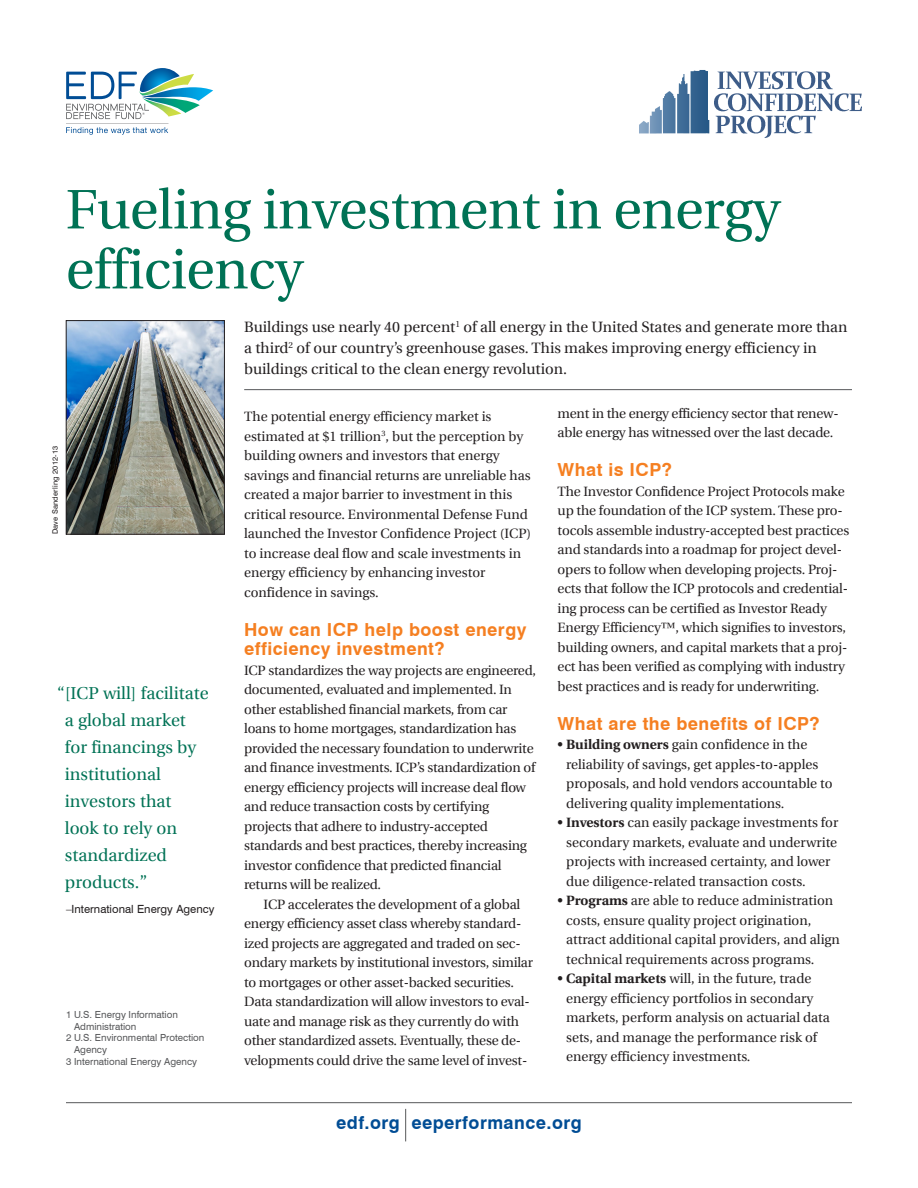
<style>
.page{position:relative;width:918px;height:1188px;background:#fff}
.page>*{position:absolute;margin:0;border:0;box-sizing:border-box;transform-origin:0 0}
.Main_Head_Energy{font:55.5px/60px "Utopia";letter-spacing:-.01em;color:#007255}
.Head_A_Energy{font:700 18px/19.5px "Swiss 721 BT";letter-spacing:.025em;color:#f57f21}
.t1{font:700 18px "Swiss 721 BT";letter-spacing:.025em;color:#014d95}
.Quote_Energy{font:17.25px/27px "Utopia";color:#007255}
.Deck{font:15px/21px "Utopia";color:#231f20}
.Text_No_Indent{font:13.5px/19.5px "Utopia";letter-spacing:-.01em;color:#231f20}
.Text{font:13.5px/19.5px "Utopia";letter-spacing:-.015em;color:#231f20}
.Quote_Attribution{font:11.25px "Swiss 721 BT";color:#231f20}
.t2{font:9.75px/11.7px "Swiss 721 BT";color:#57585a}
.Photo_Credit{font:7.5px "Swiss 721 BT";letter-spacing:.025em;color:#231f20}
.s1{font-weight:700}
</style>
<div class="page">
<hr style="left:66px;top:1102px;width:786px;height:1px;background:#57585a">
<hr style="left:405px;top:1109px;width:1px;height:32px;background:#57585a">
<hr style="left:244px;top:389px;width:608px;height:1px;background:#57585a">
<img style="left:68px;top:322px;width:155px;height:210px">
<div style="left:66px;top:320px;width:159px;height:214px;border:1px solid #231f20"></div>
<svg style="left:66px;top:68px;width:147px;height:67px"></svg>
<img style="left:639px;top:70px;width:223px;height:68px">
<p class="Main_Head_Energy" style="left:66px;top:180px;width:716px">Fueling investment in energy efficiency</p>
<p class="Photo_Credit" style="left:51px;top:534px;width:90px;rotate:-90deg">Dave Sanderling 2012-13</p>
<p class="Quote_Energy" style="left:65px;top:680px;width:145px;text-indent:-8px">“[ICP will] facilitate a global market for financings by institutional investors that look to rely on standardized products.”</p>
<p class="Quote_Attribution" style="left:66px;top:902px;width:150px">–International Energy Agency</p>
<p class="t2" style="left:74px;top:1009px;width:105px;text-indent:-8px">1 U.S. Energy Information<br>Administration</p>
<p class="t2" style="left:74px;top:1032px;width:132px;text-indent:-8px">2 U.S. Environmental Protection<br>Agency</p>
<p class="t2" style="left:66px;top:1055px;width:133px">3 International Energy Agency</p>
<p class="Deck" style="left:244px;top:316px;width:605px">Buildings use nearly 40 percent<sup>1</sup> of all energy in the United States and generate more than a third<sup>2</sup> of our country’s greenhouse gases. This makes improving energy efficiency in buildings critical to the clean energy revolution.</p>
<p class="Text_No_Indent" style="left:244px;top:407px;width:289px">The potential energy efficiency market is estimated at $1 trillion<sup>3</sup>, but the perception by building owners and investors that energy savings and financial returns are unreliable has created a major barrier to investment in this critical resource. Environmental Defense Fund launched the Investor Confidence Project (ICP) to increase deal flow and scale investments in energy efficiency by enhancing investor confidence in savings.</p>
<p class="Head_A_Energy" style="left:244px;top:620px;width:284px">How can ICP help boost energy efficiency investment?</p>
<p class="Text_No_Indent" style="left:244px;top:661px;width:294px">ICP standardizes the way projects are engineered, documented, evaluated and implemented. In other established financial markets, from car loans to home mortgages, standardization has provided the necessary foundation to underwrite and finance investments. ICP’s standardization of energy efficiency projects will increase deal flow and reduce transaction costs by certifying projects that adhere to industry-accepted standards and best practices, thereby increasing investor confidence that predicted financial returns will be realized.</p>
<p class="Text" style="left:244px;top:895px;width:290px;text-indent:20px">ICP accelerates the development of a global energy efficiency asset class whereby standard&shy;ized projects are aggregated and traded on sec&shy;ondary markets by institutional investors, similar to mortgages or other asset-backed securities.<br>Data standardization will allow investors to eval&shy;uate and manage risk as they currently do with other standardized assets. Eventually, these de&shy;velopments could drive the same level of invest-</p>
<p class="Text" style="left:558px;top:404px;width:283px">ment in the energy efficiency sector that renew&shy;able energy has witnessed over the last decade.</p>
<p class="Head_A_Energy" style="left:558px;top:460px;width:116px">What is ICP?</p>
<p class="Text_No_Indent" style="left:558px;top:482px;width:293px">The Investor Confidence Project Protocols make up the foundation of the ICP system. These pro&shy;tocols assemble industry-accepted best practices and standards into a roadmap for project devel&shy;opers to follow when developing projects. Proj&shy;ects that follow the ICP protocols and credential&shy;ing process can be certified as Investor Ready Energy Efficiency™, which signifies to investors, building owners, and capital markets that a proj&shy;ect has been verified as complying with industry best practices and is ready for underwriting.</p>
<p class="Head_A_Energy" style="left:558px;top:714px;width:264px">What are the benefits of ICP?</p>
<p class="Text" style="left:566px;top:735px;width:268px;text-indent:-9px">• <span class="s1">Building owners</span> gain confidence in the reliability of savings, get apples-to-apples proposals, and hold vendors accountable to delivering quality implementations.</p>
<p class="Text" style="left:566px;top:813px;width:274px;text-indent:-9px">• <span class="s1">Investors</span> can easily package investments for secondary markets, evaluate and underwrite projects with increased certainty, and lower due diligence-related transaction costs.</p>
<p class="Text" style="left:566px;top:891px;width:275px;text-indent:-9px">• <span class="s1">Programs</span> are able to reduce administration costs, ensure quality project origination, attract additional capital providers, and align technical requirements across programs.</p>
<p class="Text_No_Indent" style="left:566px;top:969px;width:265px;text-indent:-9px">• <span class="s1">Capital markets</span> will, in the future, trade energy efficiency portfolios in secondary markets, perform analysis on actuarial data sets, and manage the performance risk of energy efficiency investments.</p>
<p class="t1" style="left:336px;top:1112px;width:247px">edf.org eeperformance.org</p>
</div>
